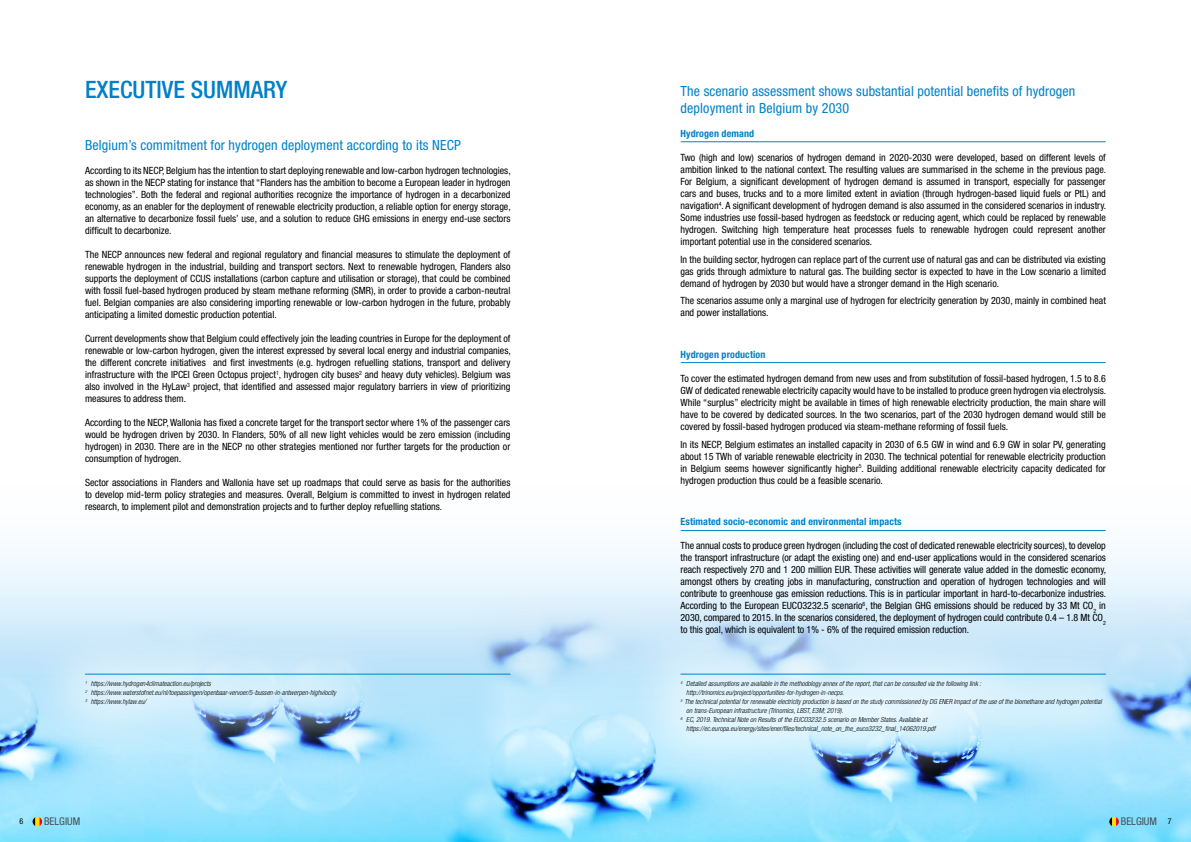
<style>
.page{position:relative;width:1191px;height:842px;background:#fff}
.page>*{position:absolute;margin:0;border:0;box-sizing:border-box;transform-origin:0 0}
.t1{font:500 condensed 24px "Helvetica Neue";color:#0081c7}
.t2{font:condensed 14px/16.8px "Helvetica Neue";letter-spacing:.01em;color:#0081c7}
.t3{font:condensed 10.7px "Helvetica Neue";color:#445055}
.t4{font:condensed 10px/12px "Helvetica Neue";color:#000;text-align:justify}
.t5{font:700 condensed 10px "Helvetica Neue";letter-spacing:.01em;color:#0081c7}
.t6{font:condensed 8px "Helvetica Neue";color:#000}
.t7{font:italic 300 condensed 7px/9px "Helvetica Neue";color:#000}
.s1{font-size:8px;color:#000}
</style>
<div class="page">
<svg style="left:0;top:530px;width:1191px;height:312px"></svg>
<div style="left:621px;top:620px;width:540px;height:172px;background:#fff;opacity:.6"></div>
<hr style="left:681px;top:674px;width:424px;height:1px;background:#0081c7">
<hr style="left:681px;top:362px;width:424px;height:1px;background:#0081c7">
<hr style="left:681px;top:530px;width:424px;height:1px;background:#0081c7">
<hr style="left:681px;top:141px;width:424px;height:1px;background:#0081c7">
<svg style="left:1109px;top:817px;width:9px;height:9px"></svg>
<svg style="left:33px;top:817px;width:9px;height:9px"></svg>
<div style="left:26px;top:620px;width:369px;height:144px;background:#fff;opacity:.6"></div>
<hr style="left:85px;top:674px;width:425px;height:1px;background:#0081c7">
<h1 class="t1" style="left:85px;top:75px;width:204px">EXECUTIVE SUMMARY</h1>
<h2 class="t2" style="left:85px;top:137px;width:377px">Belgium’s commitment for hydrogen deployment according to its NECP</h2>
<p class="t4" style="left:85px;top:165px;width:427px">According to its NECP, Belgium has the intention to start deploying renewable and low-carbon hydrogen technologies, as shown in the NECP stating for instance that “Flanders has the ambition to become a European leader in hydrogen technologies”. Both the federal and regional authorities recognize the importance of hydrogen in a decarbonized economy, as an enabler for the deployment of renewable electricity production, a reliable option for energy storage, an alternative to decarbonize fossil fuels’ use, and a solution to reduce GHG emissions in energy end-use sectors difficult to decarbonize.</p>
<p class="t4" style="left:85px;top:249px;width:427px">The NECP announces new federal and regional regulatory and financial measures to stimulate the deployment of renewable hydrogen in the industrial, building and transport sectors. Next to renewable hydrogen, Flanders also supports the deployment of CCUS installations (carbon capture and utilisation or storage), that could be combined with fossil fuel-based hydrogen produced by steam methane reforming (SMR), in order to provide a carbon-neutral fuel. Belgian companies are also considering importing renewable or low-carbon hydrogen in the future, probably anticipating a limited domestic production potential.</p>
<p class="t4" style="left:85px;top:333px;width:427px">Current developments show that Belgium could effectively join the leading countries in Europe for the deployment of renewable or low-carbon hydrogen, given the interest expressed by several local energy and industrial companies, the different concrete initiatives and first investments (e.g. hydrogen refuelling stations, transport and delivery infrastructure with the IPCEI Green Octopus project<sup>1</sup>, hydrogen city buses<sup>2</sup> and heavy duty vehicles). Belgium was also involved in the HyLaw<sup>3</sup> project, that identified and assessed major regulatory barriers in view of prioritizing measures to address them.</p>
<p class="t4" style="left:85px;top:417px;width:427px">According to the NECP, Wallonia has fixed a concrete target for the transport sector where 1% of the passenger cars would be hydrogen driven by 2030. In Flanders, 50% of all new light vehicles would be zero emission (including hydrogen) in 2030. There are in the NECP no other strategies mentioned nor further targets for the production or consumption of hydrogen.</p>
<p class="t4" style="left:85px;top:477px;width:427px">Sector associations in Flanders and Wallonia have set up roadmaps that could serve as basis for the authorities to develop mid-term policy strategies and measures. Overall, Belgium is committed to invest in hydrogen related research, to implement pilot and demonstration projects and to further deploy refuelling stations.</p>
<p class="t7" style="left:85px;top:679px;width:252px"><sup>1</sup> https://www.hydrogen4climateaction.eu/projects<br><sup>2</sup> https://www.waterstofnet.eu/nl/toepassingen/openbaar-vervoer/5-bussen-in-antwerpen-highvlocity<br><sup>3</sup> https://www.hylaw.eu/</p>
<h2 class="t2" style="left:680px;top:83px;width:396px">The scenario assessment shows substantial potential benefits of hydrogen deployment in Belgium by 2030</h2>
<p class="t5" style="left:680px;top:127px;width:75px">Hydrogen demand</p>
<p class="t4" style="left:680px;top:151px;width:427px">Two (high and low) scenarios of hydrogen demand in 2020-2030 were developed, based on different levels of ambition linked to the national context. The resulting values are summarised in the scheme in the previous page.<br>For Belgium, a significant development of hydrogen demand is assumed in transport, especially for passenger cars and buses, trucks and to a more limited extent in aviation (through hydrogen-based liquid fuels or PtL) and navigation<sup>4</sup>. A significant development of hydrogen demand is also assumed in the considered scenarios in industry.<br>Some industries use fossil-based hydrogen as feedstock or reducing agent, which could be replaced by renewable hydrogen. Switching high temperature heat processes fuels to renewable hydrogen could represent another important potential use in the considered scenarios.</p>
<p class="t4" style="left:680px;top:253px;width:427px">In the building sector, hydrogen can replace part of the current use of natural gas and can be distributed via existing gas grids through admixture to natural gas. The building sector is expected to have in the Low scenario a limited demand of hydrogen by 2030 but would have a stronger demand in the High scenario.</p>
<p class="t4" style="left:680px;top:295px;width:427px">The scenarios assume only a marginal use of hydrogen for electricity generation by 2030, mainly in combined heat and power installations.</p>
<p class="t5" style="left:680px;top:348px;width:86px">Hydrogen production</p>
<p class="t4" style="left:680px;top:372px;width:427px">To cover the estimated hydrogen demand from new uses and from substitution of fossil-based hydrogen, 1.5 to 8.6<br>GW of dedicated renewable electricity capacity would have to be installed to produce green hydrogen via electrolysis.<br>While “surplus” electricity might be available in times of high renewable electricity production, the main share will have to be covered by dedicated sources. In the two scenarios, part of the 2030 hydrogen demand would still be covered by fossil-based hydrogen produced via steam-methane reforming of fossil fuels.</p>
<p class="t4" style="left:680px;top:438px;width:427px">In its NECP, Belgium estimates an installed capacity in 2030 of 6.5 GW in wind and 6.9 GW in solar PV, generating about 15 TWh of variable renewable electricity in 2030. The technical potential for renewable electricity production in Belgium seems however significantly higher<sup>5</sup>. Building additional renewable electricity capacity dedicated for hydrogen production thus could be a feasible scenario.</p>
<p class="t5" style="left:680px;top:516px;width:222px">Estimated socio-economic and environmental impacts</p>
<p class="t4" style="left:680px;top:540px;width:427px">The annual costs to produce green hydrogen (including the cost of dedicated renewable electricity sources), to develop the transport infrastructure (or adapt the existing one) and end-user applications would in the considered scenarios reach respectively 270 and 1 200 million EUR. These activities will generate value added in the domestic economy, amongst others by creating jobs in manufacturing, construction and operation of hydrogen technologies and will contribute to greenhouse gas emission reductions. This is in particular important in hard-to-decarbonize industries.<br>According to the European EUCO3232.5 scenario<sup>6</sup>, the Belgian GHG emissions should be reduced by 33 Mt CO<sub>2</sub> in 2030, compared to 2015. In the scenarios considered, the deployment of hydrogen could contribute 0.4 – 1.8 Mt CO<sub>2 </sub>to this goal, which is equivalent to 1% - 6% of the required emission reduction.</p>
<p class="t7" style="left:680px;top:679px;width:302px"><sup>4</sup> Detailed assumptions are available in the methodology annex of the report, that can be consulted via the following link :</p>
<p class="t7" style="left:686px;top:688px;width:159px">http://trinomics.eu/project/opportunities-for-hydrogen-in-necps.</p>
<p class="t7" style="left:680px;top:697px;width:423px"><sup>5</sup> The technical potential for renewable electricity production is based on the study commissioned by DG ENER Impact of the use of the biomethane and hydrogen potential</p>
<p class="t7" style="left:686px;top:706px;width:159px">on trans-European infrastructure (Trinomics, LBST, E3M; 2019).</p>
<p class="t7" style="left:680px;top:715px;width:248px"><sup>6</sup> EC, 2019. Technical Note on Results of the EUCO3232.5 scenario on Member States. Available at</p>
<p class="t7" style="left:686px;top:724px;width:251px">https://ec.europa.eu/energy/sites/ener/files/technical_note_on_the_euco3232_final_14062019.pdf</p>
<p class="t6" style="left:19px;top:817px;width:5px">6</p>
<p class="t3" style="left:44px;top:815px;width:38px">BELGIUM</p>
<p class="t3" style="left:1120px;top:815px;width:52px">BELGIUM <span class="s1">7</span></p>
</div>
